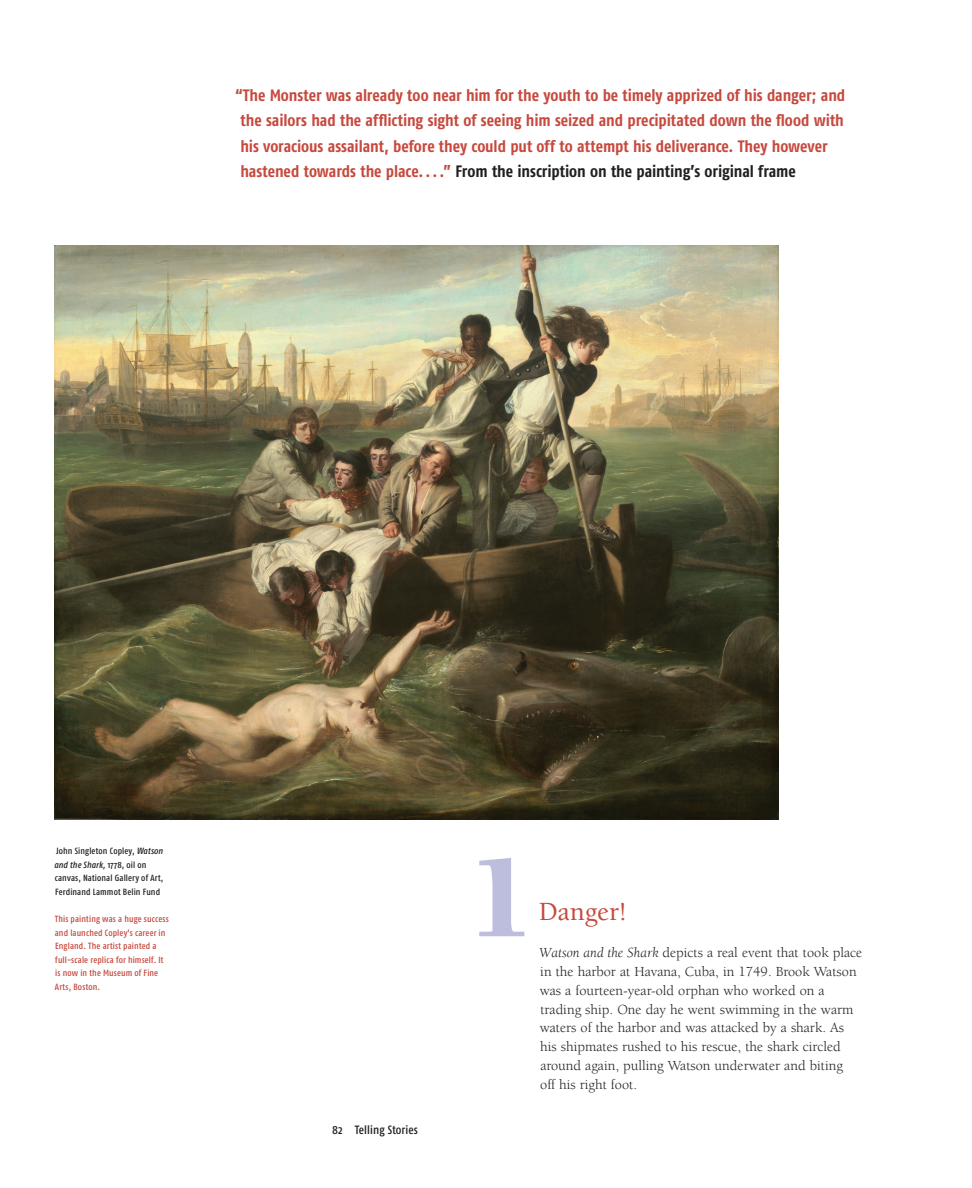
<style>
.page{position:relative;width:972px;height:1188px;background:#fff}
.page>*{position:absolute;margin:0;border:0;box-sizing:border-box;transform-origin:0 0}
.t1{font:900 120px "Berkeley Std";color:#bdbede}
.t2{font:500 27px "Berkeley Std";letter-spacing:-.005em;color:#c6493e}
.t3{font:700 16.5px/25.5px "Fago Co";letter-spacing:-.005em;color:#c6493e}
.t4{font:14.25px/18.8px "Berkeley Std";color:#231f20}
.t5{font:12px "Fago Co Med";letter-spacing:.01em;color:#231f20}
.t6{font:9px/13.5px "Fago Co Med";letter-spacing:.015em;color:#c6493e}
.t7{font:9px/13.5px "Fago Co Med";letter-spacing:.015em;color:#231f20}
.s1{color:#231f20}
.s2{font-style:italic}
</style>
<div class="page">
<img style="left:54px;top:245px;width:725px;height:575px">
<p class="t3" style="left:240px;top:82px;width:607px;text-indent:-5px">“The Monster was already too near him for the youth to be timely apprized of his danger; and the sailors had the afflicting sight of seeing him seized and precipitated down the flood with his voracious assailant, before they could put off to attempt his deliverance. They however hastened towards the place....” <span class="s1">From the inscription on the painting’s original frame</span></p>
<p class="t7" style="left:54px;top:844px;width:111px">John Singleton Copley, <span class="s2">Watson and the Shark,</span> 1778, oil on canvas, National Gallery of Art,<br>Ferdinand Lammot Belin Fund</p>
<p class="t6" style="left:55px;top:912px;width:116px">This painting was a huge success and launched Copley’s career in<br>England. The artist painted a full-scale replica for himself. It is now in the Museum of Fine<br>Arts, Boston.</p>
<p class="t5" style="left:332px;top:1123px;width:87px">82 Telling Stories</p>
<h1 class="t1" style="left:469px;top:835px;width:68px">1</h1>
<h2 class="t2" style="left:539px;top:897px;width:91px">Danger!</h2>
<p class="t4" style="left:539px;top:944px;width:325px"><span class="s2">Watson and the Shark</span> depicts a real event that took place in the harbor at Havana, Cuba, in 1749. Brook Watson was a fourteen-year-old orphan who worked on a trading ship. One day he went swimming in the warm waters of the harbor and was attacked by a shark. As his shipmates rushed to his rescue, the shark circled around again, pulling Watson underwater and biting<br>off his right foot.</p>
</div>
